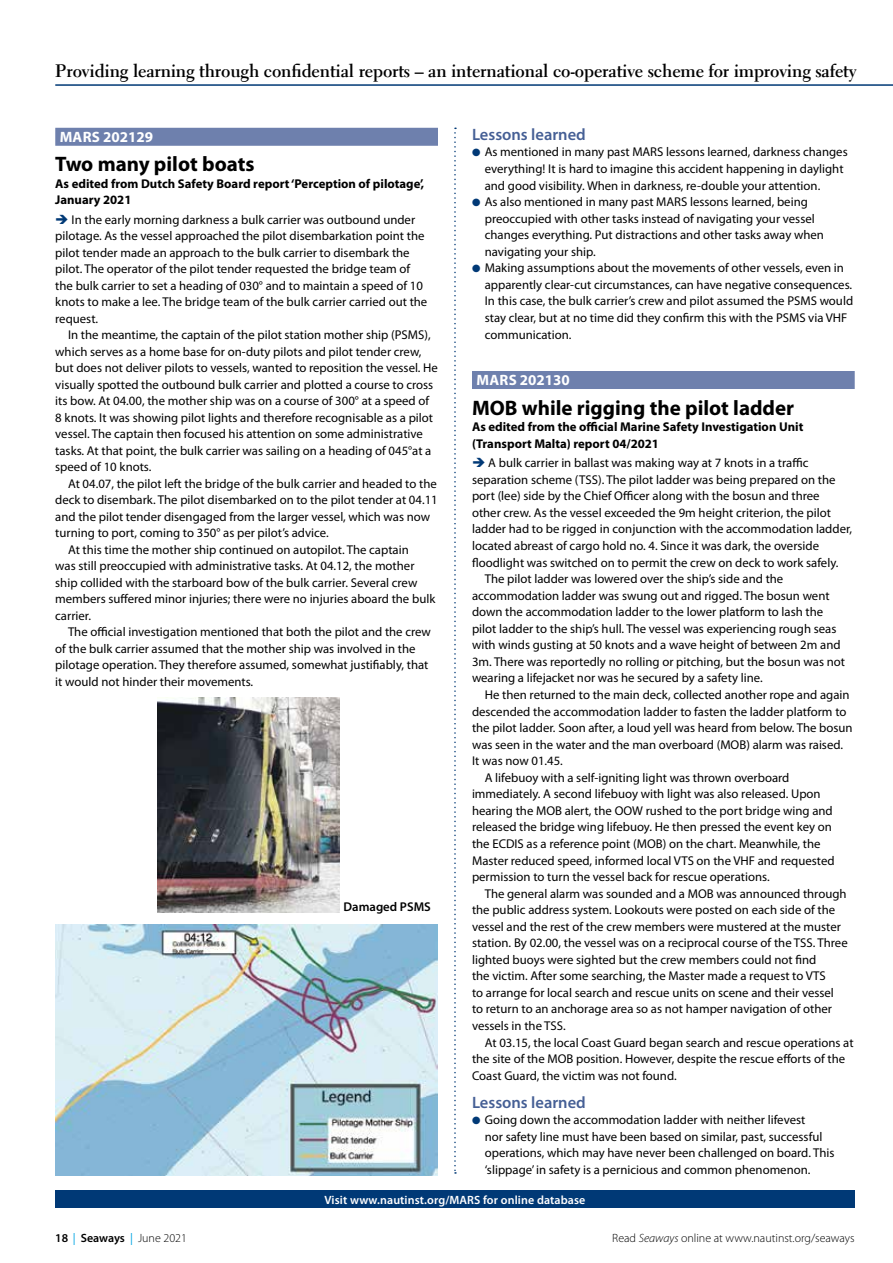
<style>
.page{position:relative;width:893px;height:1263px;background:#fff}
.page>*{position:absolute;margin:0;border:0;box-sizing:border-box;transform-origin:0 0}
.t1{font:700 21px "Myriad Pro";color:#000}
.t2{font:700 18px "Electra LT Std";letter-spacing:-.005em;color:#000}
.t3{font:600 16.5px "Myriad Pro";color:#455f95}
.t4{font:700 15px "Myriad Pro";color:#fff}
.t5{font:12.75px/16.5px "Myriad Pro";color:#000}
.t6{font:700 12.75px/16.5px "Myriad Pro";color:#000}
.t7{font:600 12.75px "Myriad Pro";color:#000}
.t8{font:300 12px "Myriad Pro";color:#000}
.t9{font:600 12px "Myriad Pro";letter-spacing:.01em;color:#fff}
.t10{font:600 12px "Myriad Pro";letter-spacing:-.005em;color:#000}
.s1{color:#003976}
.s2{font-weight:400;color:#00a4e3}
.s3{font-weight:300}
.s4{font-style:italic}
</style>
<div class="page">
<svg style="left:454px;top:128px;width:2px;height:1046px"></svg>
<hr style="left:55px;top:84px;width:838px;height:2px;background:#003976">
<div style="left:55px;top:1191px;width:800px;height:17px;background:#003976"></div>
<div style="left:55px;top:128px;width:383px;height:18px;background:#6e80ad"></div>
<div style="left:472px;top:371px;width:383px;height:18px;background:#6e80ad"></div>
<img style="left:157px;top:697px;width:182px;height:215px">
<img style="left:55px;top:924px;width:383px;height:251px">
<h2 class="t2" style="left:55px;top:60px;width:803px">Providing learning through confidential reports – an international co-operative scheme for improving safety</h2>
<p class="t4" style="left:60px;top:127px;width:95px">MARS 202129</p>
<h1 class="t1" style="left:55px;top:151px;width:201px">Two many pilot boats</h1>
<p class="t6" style="left:55px;top:175px;width:370px">As edited from Dutch Safety Board report ‘Perception of pilotage’,<br>January 2021</p>
<p class="t5" style="left:55px;top:211px;width:374px"><span class="s1">➔</span> In the early morning darkness a bulk carrier was outbound under pilotage. As the vessel approached the pilot disembarkation point the pilot tender made an approach to the bulk carrier to disembark the pilot. The operator of the pilot tender requested the bridge team of the bulk carrier to set a heading of 030° and to maintain a speed of 10 knots to make a lee. The bridge team of the bulk carrier carried out the request.</p>
<p class="t5" style="left:55px;top:327px;width:384px;text-indent:13px">In the meantime, the captain of the pilot station mother ship (PSMS), which serves as a home base for on-duty pilots and pilot tender crew, but does not deliver pilots to vessels, wanted to reposition the vessel. He visually spotted the outbound bulk carrier and plotted a course to cross its bow. At 04.00, the mother ship was on a course of 300° at a speed of 8 knots. It was showing pilot lights and therefore recognisable as a pilot vessel. The captain then focused his attention on some administrative tasks. At that point, the bulk carrier was sailing on a heading of 045°at a speed of 10 knots.</p>
<p class="t5" style="left:68px;top:475px;width:370px">At 04.07, the pilot left the bridge of the bulk carrier and headed to the</p>
<p class="t5" style="left:55px;top:492px;width:384px">deck to disembark. The pilot disembarked on to the pilot tender at 04.11</p>
<p class="t5" style="left:55px;top:508px;width:376px">and the pilot tender disengaged from the larger vessel, which was now</p>
<p class="t5" style="left:55px;top:525px;width:275px">turning to port, coming to 350° as per pilot’s advice.</p>
<p class="t5" style="left:68px;top:541px;width:342px">At this time the mother ship continued on autopilot. The captain</p>
<p class="t5" style="left:55px;top:558px;width:361px">was still preoccupied with administrative tasks. At 04.12, the mother</p>
<p class="t5" style="left:55px;top:574px;width:364px">ship collided with the starboard bow of the bulk carrier. Several crew</p>
<p class="t5" style="left:55px;top:591px;width:382px">members suffered minor injuries; there were no injuries aboard the bulk</p>
<p class="t5" style="left:55px;top:607px;width:37px">carrier.</p>
<p class="t5" style="left:68px;top:624px;width:364px">The official investigation mentioned that both the pilot and the crew</p>
<p class="t5" style="left:55px;top:640px;width:362px">of the bulk carrier assumed that the mother ship was involved in the</p>
<p class="t5" style="left:55px;top:657px;width:375px">pilotage operation. They therefore assumed, somewhat justifiably, that</p>
<p class="t5" style="left:55px;top:673px;width:199px">it would not hinder their movements.</p>
<p class="t7" style="left:344px;top:899px;width:89px">Damaged PSMS</p>
<p class="t3" style="left:472px;top:124px;width:115px">Lessons learned</p>
<p class="t5" style="left:485px;top:144px;width:364px;text-indent:-13px"><span class="s1">●</span> As mentioned in many past MARS lessons learned, darkness changes everything! It is hard to imagine this accident happening in daylight and good visibility. When in darkness, re-double your attention.</p>
<p class="t5" style="left:485px;top:193px;width:341px;text-indent:-13px"><span class="s1">●</span> As also mentioned in many past MARS lessons learned, being preoccupied with other tasks instead of navigating your vessel changes everything. Put distractions and other tasks away when navigating your ship.</p>
<p class="t5" style="left:485px;top:260px;width:370px;text-indent:-13px"><span class="s1">●</span> Making assumptions about the movements of other vessels, even in apparently clear-cut circumstances, can have negative consequences.<br>In this case, the bulk carrier’s crew and pilot assumed the PSMS would stay clear, but at no time did they confirm this with the PSMS via VHF communication.</p>
<p class="t4" style="left:476px;top:370px;width:95px">MARS 202130</p>
<h1 class="t1" style="left:472px;top:394px;width:324px">MOB while rigging the pilot ladder</h1>
<p class="t6" style="left:472px;top:418px;width:333px">As edited from the official Marine Safety Investigation Unit (Transport Malta) report 04/2021</p>
<p class="t5" style="left:472px;top:454px;width:338px"><span class="s1">➔</span> A bulk carrier in ballast was making way at 7 knots in a traffic</p>
<p class="t5" style="left:472px;top:471px;width:365px">separation scheme (TSS). The pilot ladder was being prepared on the</p>
<p class="t5" style="left:472px;top:488px;width:349px">port (lee) side by the Chief Officer along with the bosun and three</p>
<p class="t5" style="left:472px;top:504px;width:361px">other crew. As the vessel exceeded the 9m height criterion, the pilot</p>
<p class="t5" style="left:472px;top:521px;width:382px">ladder had to be rigged in conjunction with the accommodation ladder,</p>
<p class="t5" style="left:472px;top:537px;width:349px">located abreast of cargo hold no. 4. Since it was dark, the overside</p>
<p class="t5" style="left:472px;top:554px;width:368px">floodlight was switched on to permit the crew on deck to work safely.</p>
<p class="t5" style="left:485px;top:570px;width:300px">The pilot ladder was lowered over the ship’s side and the</p>
<p class="t5" style="left:472px;top:587px;width:359px">accommodation ladder was swung out and rigged. The bosun went</p>
<p class="t5" style="left:472px;top:603px;width:353px">down the accommodation ladder to the lower platform to lash the</p>
<p class="t5" style="left:472px;top:620px;width:366px">pilot ladder to the ship’s hull. The vessel was experiencing rough seas</p>
<p class="t5" style="left:472px;top:637px;width:370px">with winds gusting at 50 knots and a wave height of between 2m and</p>
<p class="t5" style="left:472px;top:653px;width:375px">3m. There was reportedly no rolling or pitching, but the bosun was not</p>
<p class="t5" style="left:472px;top:670px;width:292px">wearing a lifejacket nor was he secured by a safety line.</p>
<p class="t5" style="left:485px;top:686px;width:366px">He then returned to the main deck, collected another rope and again</p>
<p class="t5" style="left:472px;top:703px;width:376px">descended the accommodation ladder to fasten the ladder platform to</p>
<p class="t5" style="left:472px;top:719px;width:382px">the pilot ladder. Soon after, a loud yell was heard from below. The bosun</p>
<p class="t5" style="left:472px;top:736px;width:373px">was seen in the water and the man overboard (MOB) alarm was raised.</p>
<p class="t5" style="left:472px;top:752px;width:92px">It was now 01.45.</p>
<p class="t5" style="left:485px;top:769px;width:306px">A lifebuoy with a self-igniting light was thrown overboard</p>
<p class="t5" style="left:472px;top:785px;width:350px">immediately. A second lifebuoy with light was also released. Upon</p>
<p class="t5" style="left:472px;top:802px;width:362px">hearing the MOB alert, the OOW rushed to the port bridge wing and</p>
<p class="t5" style="left:472px;top:819px;width:362px">released the bridge wing lifebuoy. He then pressed the event key on</p>
<p class="t5" style="left:472px;top:835px;width:350px">the ECDIS as a reference point (MOB) on the chart. Meanwhile, the</p>
<p class="t5" style="left:472px;top:852px;width:364px">Master reduced speed, informed local VTS on the VHF and requested</p>
<p class="t5" style="left:472px;top:868px;width:299px">permission to turn the vessel back for rescue operations.</p>
<p class="t5" style="left:485px;top:885px;width:363px">The general alarm was sounded and a MOB was announced through</p>
<p class="t5" style="left:472px;top:901px;width:365px">the public address system. Lookouts were posted on each side of the</p>
<p class="t5" style="left:472px;top:918px;width:370px">vessel and the rest of the crew members were mustered at the muster</p>
<p class="t5" style="left:472px;top:934px;width:377px">station. By 02.00, the vessel was on a reciprocal course of the TSS. Three</p>
<p class="t5" style="left:472px;top:951px;width:346px">lighted buoys were sighted but the crew members could not find</p>
<p class="t5" style="left:472px;top:968px;width:355px">the victim. After some searching, the Master made a request to VTS</p>
<p class="t5" style="left:472px;top:984px;width:363px">to arrange for local search and rescue units on scene and their vessel</p>
<p class="t5" style="left:472px;top:1001px;width:361px">to return to an anchorage area so as not hamper navigation of other</p>
<p class="t5" style="left:472px;top:1017px;width:95px">vessels in the TSS.</p>
<p class="t5" style="left:485px;top:1034px;width:370px">At 03.15, the local Coast Guard began search and rescue operations at</p>
<p class="t5" style="left:472px;top:1050px;width:375px">the site of the MOB position. However, despite the rescue efforts of the</p>
<p class="t5" style="left:472px;top:1067px;width:206px">Coast Guard, the victim was not found.</p>
<p class="t3" style="left:472px;top:1091px;width:115px">Lessons learned</p>
<p class="t5" style="left:485px;top:1111px;width:351px;text-indent:-13px"><span class="s1">●</span> Going down the accommodation ladder with neither lifevest<br>nor safety line must have been based on similar, past, successful operations, which may have never been challenged on board. This ‘slippage’ in safety is a pernicious and common phenomenon.</p>
<p class="t9" style="left:324px;top:1192px;width:262px">Visit www.nautinst.org/MARS for online database</p>
<p class="t10" style="left:55px;top:1230px;width:133px">18 <span class="s2">|</span> Seaways <span class="s2">|</span> <span class="s3">June 2021</span></p>
<p class="t8" style="left:612px;top:1231px;width:244px">Read <span class="s4">Seaways</span> online at www.nautinst.org/seaways</p>
</div>
